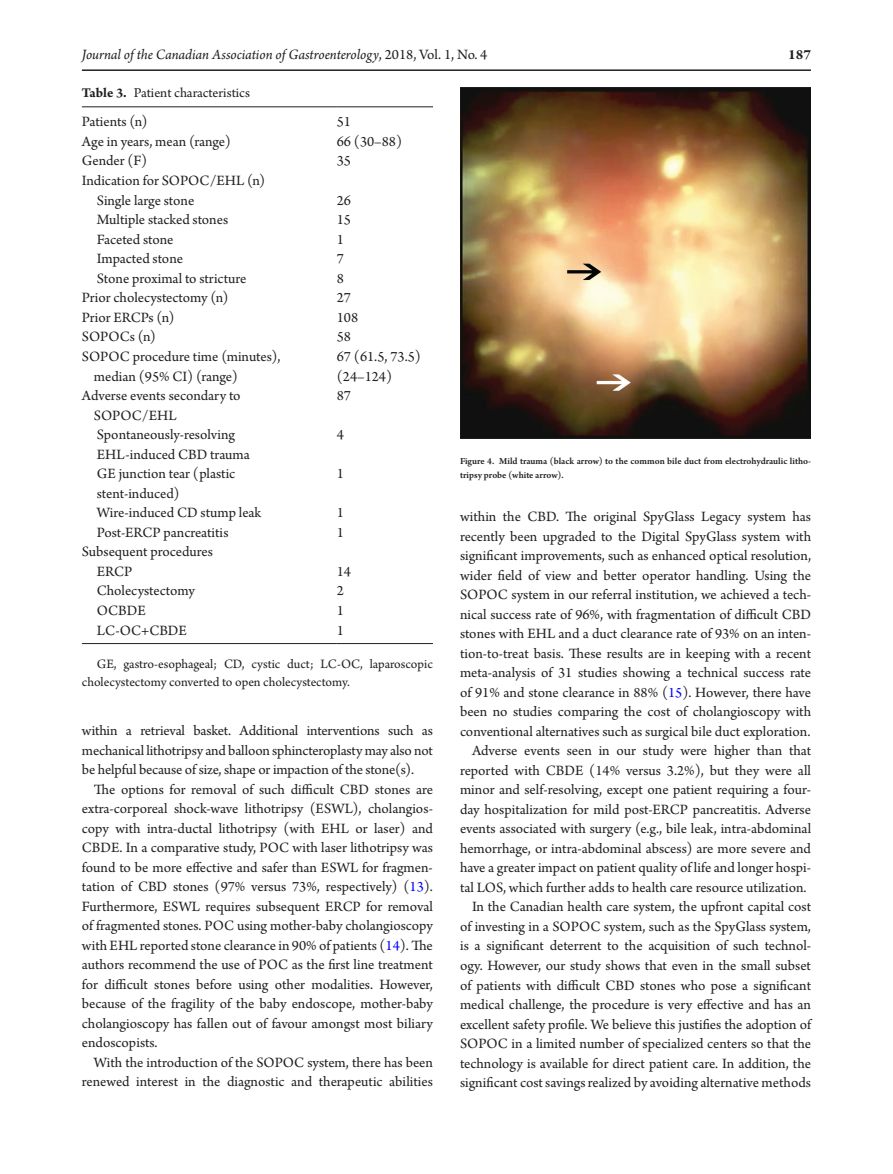
<style>
.page{position:relative;width:893px;height:1174px;background:#fff}
.page>*{position:absolute;margin:0;border:0;box-sizing:border-box;transform-origin:0 0}
.t1{font:15px/19.5px "Arno Pro";color:#231f20}
.t2{font:italic 15px "Arno Pro";letter-spacing:-.005em;color:#231f20}
.t3{font:700 15px "Arno Pro";color:#231f20}
.t4{font:14.25px "Arno Pro";letter-spacing:-.005em;color:#231f20}
.t5{font:13.5px/18px "Arno Pro";letter-spacing:-.005em;color:#231f20}
.t6{font:600 9.75px/14.2px "Arno Pro";color:#231f20}
.s1{font-style:normal}
.s2{font-weight:700}
.s3{color:#00f}
</style>
<div class="page">
<hr style="left:82px;top:106px;width:255px;height:1px;background:#231f20">
<hr style="left:337px;top:106px;width:96px;height:1px;background:#231f20">
<hr style="left:82px;top:643px;width:255px;height:1px;background:#231f20">
<hr style="left:337px;top:643px;width:96px;height:1px;background:#231f20">
<img style="left:461px;top:88px;width:349px;height:350px">
<hr style="left:82px;top:69px;width:729px;height:2px;background:#231f20">
<p class="t2" style="left:82px;top:46px;width:407px">Journal of the Canadian Association of Gastroenterology<span class="s1">, 2018, Vol. 1, No. 4</span></p>
<p class="t3" style="left:788px;top:46px;width:24px">187</p>
<p class="t4" style="left:82px;top:85px;width:170px"><span class="s2">Table 3.</span> Patient characteristics</p>
<p class="t1" style="left:82px;top:113px;width:67px">Patients (n)</p>
<p class="t1" style="left:337px;top:113px;width:16px">51</p>
<p class="t1" style="left:82px;top:132px;width:150px">Age in years, mean (range)</p>
<p class="t1" style="left:337px;top:132px;width:67px">66 (30–88)</p>
<p class="t1" style="left:82px;top:152px;width:67px">Gender (F)</p>
<p class="t1" style="left:337px;top:152px;width:16px">35</p>
<p class="t1" style="left:97px;top:172px;width:170px;text-indent:-15px">Indication for SOPOC/EHL (n)<br>Single large stone</p>
<p class="t1" style="left:337px;top:191px;width:16px">26</p>
<p class="t1" style="left:97px;top:211px;width:133px">Multiple stacked stones</p>
<p class="t1" style="left:337px;top:211px;width:16px">15</p>
<p class="t1" style="left:97px;top:230px;width:78px">Faceted stone</p>
<p class="t1" style="left:337px;top:230px;width:9px">1</p>
<p class="t1" style="left:97px;top:250px;width:88px">Impacted stone</p>
<p class="t1" style="left:337px;top:250px;width:9px">7</p>
<p class="t1" style="left:97px;top:269px;width:151px">Stone proximal to stricture</p>
<p class="t1" style="left:337px;top:269px;width:9px">8</p>
<p class="t1" style="left:82px;top:289px;width:148px">Prior cholecystectomy (n)</p>
<p class="t1" style="left:337px;top:289px;width:16px">27</p>
<p class="t1" style="left:82px;top:308px;width:94px">Prior ERCPs (n)</p>
<p class="t1" style="left:337px;top:308px;width:23px">108</p>
<p class="t1" style="left:82px;top:328px;width:75px">SOPOCs (n)</p>
<p class="t1" style="left:337px;top:328px;width:16px">58</p>
<p class="t1" style="left:94px;top:347px;width:188px;text-indent:-12px">SOPOC procedure time (minutes), median (95% CI) (range)</p>
<p class="t1" style="left:337px;top:347px;width:86px">67 (61.5, 73.5) (24–124)</p>
<p class="t1" style="left:94px;top:386px;width:148px;text-indent:-12px">Adverse events secondary to<br>SOPOC/EHL</p>
<p class="t1" style="left:337px;top:386px;width:16px">87</p>
<p class="t1" style="left:97px;top:425px;width:154px">Spontaneously-resolving<br>EHL-induced CBD trauma</p>
<p class="t1" style="left:337px;top:425px;width:9px">4</p>
<p class="t1" style="left:97px;top:465px;width:140px">GE junction tear (plastic stent-induced)</p>
<p class="t1" style="left:337px;top:465px;width:9px">1</p>
<p class="t1" style="left:97px;top:504px;width:166px">Wire-induced CD stump leak</p>
<p class="t1" style="left:337px;top:504px;width:9px">1</p>
<p class="t1" style="left:97px;top:523px;width:133px">Post-ERCP pancreatitis</p>
<p class="t1" style="left:337px;top:523px;width:9px">1</p>
<p class="t1" style="left:97px;top:543px;width:118px;text-indent:-15px">Subsequent procedures<br>ERCP</p>
<p class="t1" style="left:337px;top:562px;width:16px">14</p>
<p class="t1" style="left:97px;top:582px;width:99px">Cholecystectomy</p>
<p class="t1" style="left:337px;top:582px;width:9px">2</p>
<p class="t1" style="left:97px;top:601px;width:50px">OCBDE</p>
<p class="t1" style="left:337px;top:601px;width:9px">1</p>
<p class="t1" style="left:97px;top:621px;width:92px">LC-OC+CBDE</p>
<p class="t1" style="left:337px;top:621px;width:9px">1</p>
<p class="t5" style="left:82px;top:655px;width:353px;text-indent:15px">GE, gastro-esophageal; CD, cystic duct; LC-OC, laparoscopic cholecystectomy converted to open cholecystectomy.</p>
<p class="t1" style="left:82px;top:721px;width:353px;text-align:justify">within a retrieval basket. Additional interventions such as mechanical lithotripsy and balloon sphincteroplasty may also not be helpful because of size, shape or impaction of the stone(s).</p>
<p class="t1" style="left:82px;top:780px;width:353px;text-align:justify;text-indent:12px">The options for removal of such difficult CBD stones are extra-corporeal shock-wave lithotripsy (ESWL), cholangios&shy;copy with intra-ductal lithotripsy (with EHL or laser) and CBDE. In a comparative study, POC with laser lithotripsy was found to be more effective and safer than ESWL for fragmen&shy;tation of CBD stones (97% versus 73%, respectively) (<span class="s3">13</span>).<br>Furthermore, ESWL requires subsequent ERCP for removal of fragmented stones. POC using mother-baby cholangioscopy with EHL reported stone clearance in 90% of patients (<span class="s3">14</span>). The authors recommend the use of POC as the first line treatment for difficult stones before using other modalities. However, because of the fragility of the baby endoscope, mother-baby cholangioscopy has fallen out of favour amongst most biliary endoscopists.</p>
<p class="t1" style="left:82px;top:1053px;width:353px;text-align:right">With the introduction of the SOPOC system, there has been renewed interest in the diagnostic and therapeutic abilities</p>
<p class="t6" style="left:460px;top:454px;width:353px">Figure 4. Mild trauma (black arrow) to the common bile duct from electrohydraulic litho&shy;tripsy probe (white arrow).</p>
<p class="t1" style="left:460px;top:508px;width:353px">within the CBD. The original SpyGlass Legacy system has</p>
<p class="t1" style="left:460px;top:527px;width:353px">recently been upgraded to the Digital SpyGlass system with</p>
<p class="t1" style="left:460px;top:547px;width:353px">significant improvements, such as enhanced optical resolution,</p>
<p class="t1" style="left:460px;top:566px;width:353px">wider field of view and better operator handling. Using the</p>
<p class="t1" style="left:460px;top:586px;width:353px">SOPOC system in our referral institution, we achieved a tech-</p>
<p class="t1" style="left:460px;top:605px;width:353px">nical success rate of 96%, with fragmentation of difficult CBD</p>
<p class="t1" style="left:460px;top:625px;width:353px">stones with EHL and a duct clearance rate of 93% on an inten-</p>
<p class="t1" style="left:460px;top:644px;width:353px">tion-to-treat basis. These results are in keeping with a recent</p>
<p class="t1" style="left:460px;top:664px;width:353px">meta-analysis of 31 studies showing a technical success rate</p>
<p class="t1" style="left:460px;top:683px;width:353px">of 91% and stone clearance in 88% (<span class="s3">15</span>). However, there have</p>
<p class="t1" style="left:460px;top:703px;width:353px">been no studies comparing the cost of cholangioscopy with</p>
<p class="t1" style="left:460px;top:722px;width:352px">conventional alternatives such as surgical bile duct exploration.</p>
<p class="t1" style="left:472px;top:742px;width:341px">Adverse events seen in our study were higher than that</p>
<p class="t1" style="left:460px;top:761px;width:353px">reported with CBDE (14% versus 3.2%), but they were all</p>
<p class="t1" style="left:460px;top:781px;width:353px">minor and self-resolving, except one patient requiring a four-</p>
<p class="t1" style="left:460px;top:800px;width:353px">day hospitalization for mild post-ERCP pancreatitis. Adverse</p>
<p class="t1" style="left:460px;top:820px;width:353px">events associated with surgery (e.g., bile leak, intra-abdominal</p>
<p class="t1" style="left:460px;top:839px;width:353px">hemorrhage, or intra-abdominal abscess) are more severe and</p>
<p class="t1" style="left:460px;top:859px;width:353px">have a greater impact on patient quality of life and longer hospi-</p>
<p class="t1" style="left:460px;top:878px;width:348px">tal LOS, which further adds to health care resource utilization.</p>
<p class="t1" style="left:472px;top:898px;width:341px">In the Canadian health care system, the upfront capital cost</p>
<p class="t1" style="left:460px;top:917px;width:353px">of investing in a SOPOC system, such as the SpyGlass system,</p>
<p class="t1" style="left:460px;top:937px;width:353px">is a significant deterrent to the acquisition of such technol-</p>
<p class="t1" style="left:460px;top:956px;width:352px">ogy. However, our study shows that even in the small subset</p>
<p class="t1" style="left:460px;top:976px;width:353px">of patients with difficult CBD stones who pose a significant</p>
<p class="t1" style="left:460px;top:995px;width:353px">medical challenge, the procedure is very effective and has an</p>
<p class="t1" style="left:460px;top:1015px;width:353px">excellent safety profile. We believe this justifies the adoption of</p>
<p class="t1" style="left:460px;top:1034px;width:353px">SOPOC in a limited number of specialized centers so that the</p>
<p class="t1" style="left:460px;top:1054px;width:353px">technology is available for direct patient care. In addition, the</p>
<p class="t1" style="left:460px;top:1073px;width:353px">significant cost savings realized by avoiding alternative methods</p>
</div>
